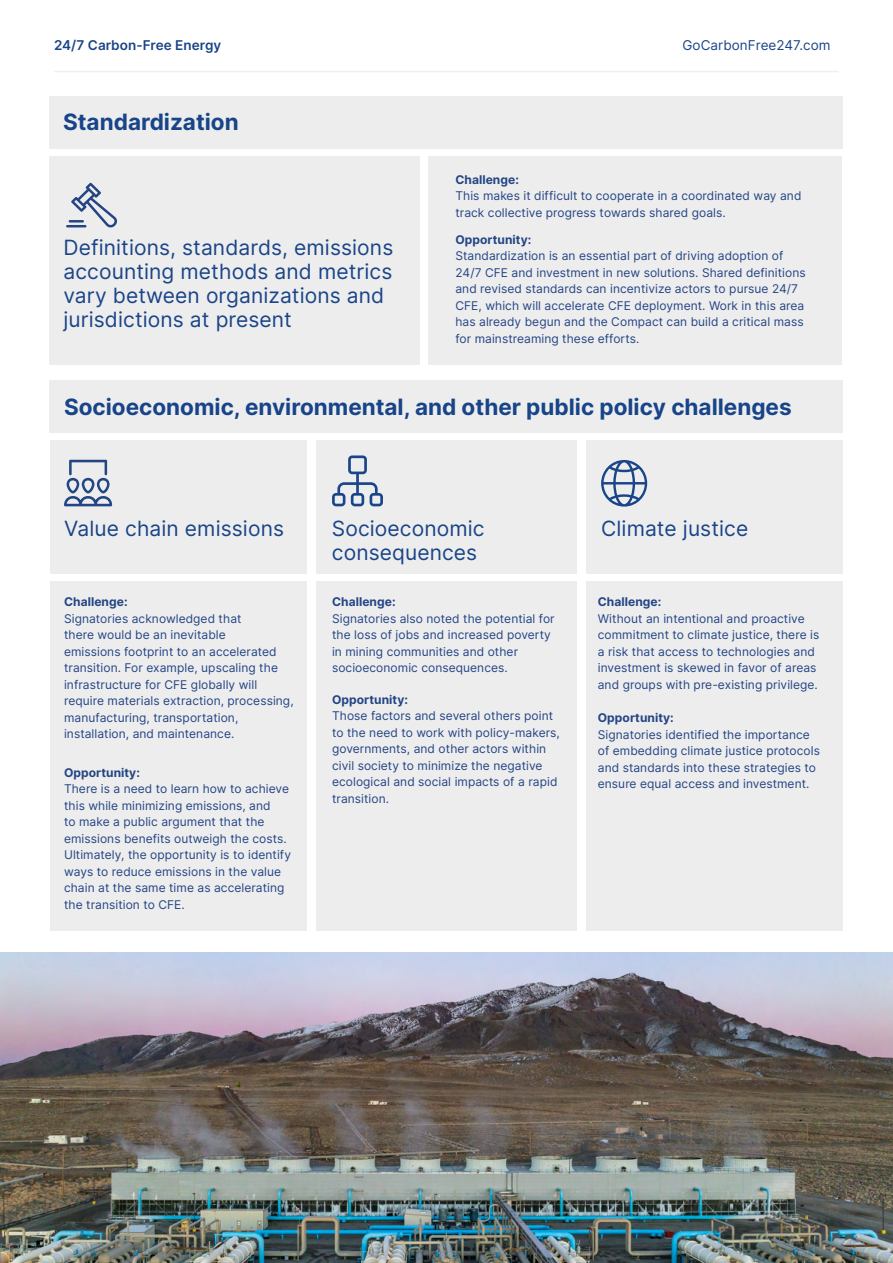
<style>
.page{position:relative;width:893px;height:1263px;background:#fff}
.page>*{position:absolute;margin:0;border:0;box-sizing:border-box;transform-origin:0 0}
.t1{font:700 22.5px "Inter";color:#184489}
.t2{font:21px/24px "Inter";letter-spacing:.005em;color:#1a4588}
.t3{font:600 13.5px "Inter";letter-spacing:.005em;color:#1a4589}
.t4{font:13.5px "Inter";letter-spacing:.005em;color:#1a4589}
.t5{font:12px/16.5px "Inter";letter-spacing:.005em;color:#244585}
.t6{font:700 12px "Inter";letter-spacing:.005em;color:#244585}
.s1{color:#184489}
</style>
<div class="page">
<hr style="left:54px;top:71px;width:785px;height:1px;background:#f0f0f1">
<img style="left:0;top:952px;width:893px;height:311px">
<div style="left:50px;top:441px;width:256px;height:133px;background:#ededed"></div>
<div style="left:50px;top:581px;width:256px;height:349px;background:#ededed"></div>
<div style="left:49px;top:156px;width:371px;height:209px;background:#ededed"></div>
<div style="left:428px;top:156px;width:414px;height:209px;background:#ededed"></div>
<div style="left:50px;top:381px;width:793px;height:52px;background:#ededed"></div>
<div style="left:49px;top:96px;width:793px;height:53px;background:#ededed"></div>
<div style="left:317px;top:441px;width:260px;height:133px;background:#ededed"></div>
<div style="left:317px;top:581px;width:260px;height:349px;background:#ededed"></div>
<div style="left:587px;top:441px;width:256px;height:133px;background:#ededed"></div>
<div style="left:587px;top:581px;width:256px;height:349px;background:#ededed"></div>
<svg style="left:66px;top:183px;width:51px;height:45px"></svg>
<svg style="left:64px;top:460px;width:48px;height:46px"></svg>
<svg style="left:601px;top:460px;width:46px;height:47px"></svg>
<svg style="left:332px;top:455px;width:51px;height:51px"></svg>
<p class="t3" style="left:54px;top:35px;width:169px">24/7 Carbon-Free E<span class="s1">nergy</span></p>
<p class="t4" style="left:682px;top:35px;width:150px">GoCarbonFree247.com</p>
<h1 class="t1" style="left:63px;top:106px;width:177px">Standardization</h1>
<h2 class="t2" style="left:63px;top:235px;width:331px">Definitions, standards, emissions accounting methods and metrics vary between organizations and jurisdictions at present</h2>
<p class="t6" style="left:455px;top:171px;width:65px">Challenge:</p>
<p class="t5" style="left:455px;top:188px;width:348px">This makes it difficult to cooperate in a coordinated way and track collective progress towards shared goals.</p>
<p class="t6" style="left:455px;top:230px;width:77px">Opportunity:</p>
<p class="t5" style="left:455px;top:247px;width:352px">Standardization is an essential part of driving adoption of 24/7 CFE and investment in new solutions. Shared definitions and revised standards can incentivize actors to pursue 24/7<br>CFE, which will accelerate CFE deployment. Work in this area has already begun and the Compact can build a critical mass for mainstreaming these efforts.</p>
<h1 class="t1" style="left:64px;top:390px;width:729px">Socioeconomic, environmental, and other public policy challenges</h1>
<h2 class="t2" style="left:64px;top:516px;width:221px">Value chain emissions</h2>
<p class="t6" style="left:64px;top:593px;width:65px">Challenge:</p>
<p class="t5" style="left:64px;top:610px;width:231px">Signatories acknowledged that<br>there would be an inevitable<br>emissions footprint to an accelerated transition. For example, upscaling the infrastructure for CFE globally will require materials extraction, processing, manufacturing, transportation, installation, and maintenance.</p>
<p class="t6" style="left:64px;top:763px;width:77px">Opportunity:</p>
<p class="t5" style="left:64px;top:780px;width:228px">There is a need to learn how to achieve this while minimizing emissions, and<br>to make a public argument that the emissions benefits outweigh the costs.<br>Ultimately, the opportunity is to identify ways to reduce emissions in the value chain at the same time as accelerating the transition to CFE.</p>
<h2 class="t2" style="left:332px;top:516px;width:154px">Socioeconomic consequences</h2>
<h2 class="t2" style="left:601px;top:516px;width:149px">Climate justice</h2>
<p class="t6" style="left:332px;top:593px;width:65px">Challenge:</p>
<p class="t5" style="left:332px;top:610px;width:224px">Signatories also noted the potential for the loss of jobs and increased poverty in mining communities and other socioeconomic consequences.</p>
<p class="t6" style="left:598px;top:593px;width:65px">Challenge:</p>
<p class="t5" style="left:598px;top:610px;width:223px">Without an intentional and proactive commitment to climate justice, there is a risk that access to technologies and investment is skewed in favor of areas and groups with pre-existing privilege.</p>
<p class="t6" style="left:332px;top:691px;width:77px">Opportunity:</p>
<p class="t5" style="left:332px;top:707px;width:229px">Those factors and several others point to the need to work with policy-makers, governments, and other actors within civil society to minimize the negative ecological and social impacts of a rapid transition.</p>
<p class="t6" style="left:598px;top:709px;width:77px">Opportunity:</p>
<p class="t5" style="left:598px;top:726px;width:224px">Signatories identified the importance of embedding climate justice protocols and standards into these strategies to ensure equal access and investment.</p>
</div>
